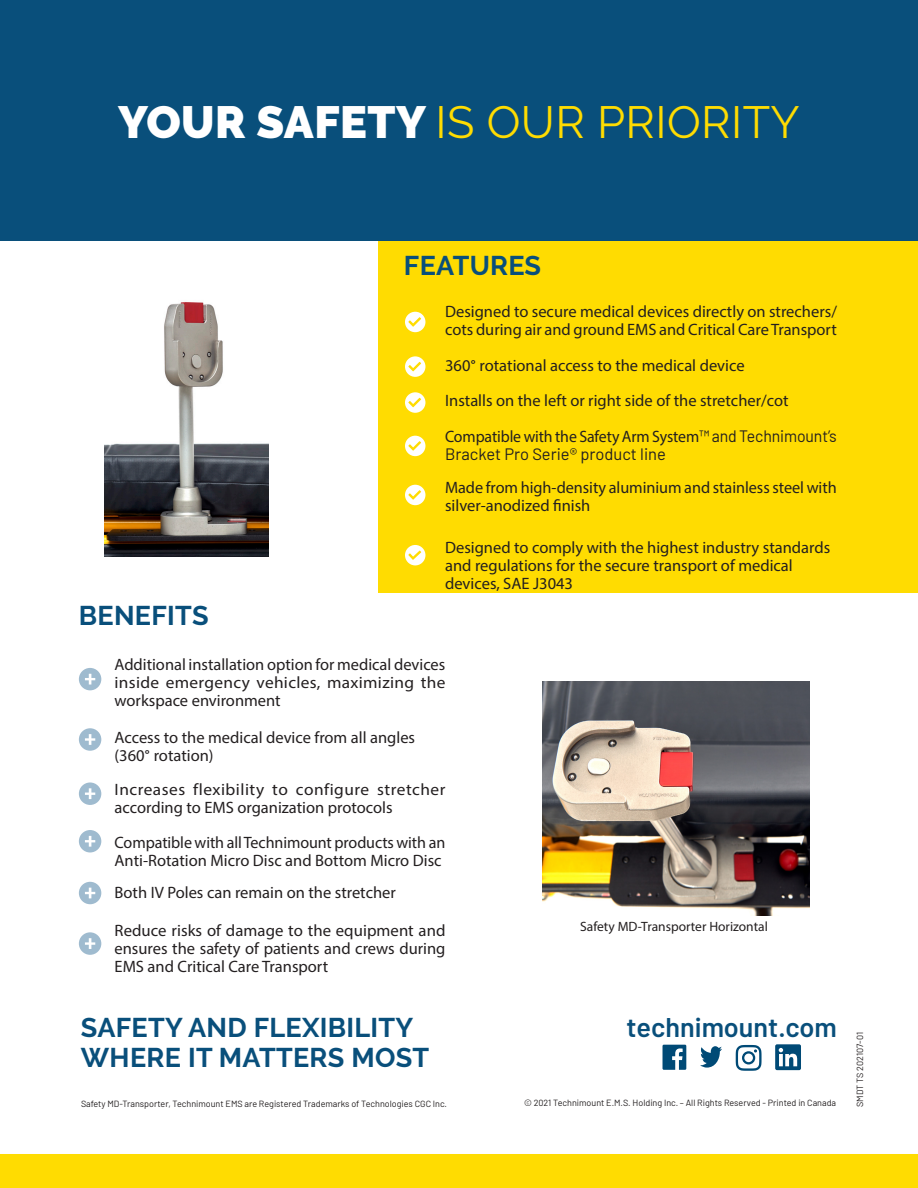
<style>
.page{position:relative;width:918px;height:1188px;background:#fff}
.page>*{position:absolute;margin:0;border:0;box-sizing:border-box;transform-origin:0 0}
.Titre_1{font:45px "Raleway";letter-spacing:.01em;color:#ffdc01}
.Subtitle_blue{font:700 27px/30px "Raleway";letter-spacing:.01em;color:#094f7b}
.Webpage{font:600 27px "Barlow";color:#094f7b}
.Text_bullets{font:16.5px/18px "Myriad Pro";color:#231f20}
.Text_bullets-2{font:16.5px/18px "Barlow";color:#231f20;scale:.96 1}
.Text_bullets-3{font:16.5px/18px "Myriad Pro";letter-spacing:.02em;color:#231f20;scale:1.05 1}
.Text_bullets-4{font:13.5px "Myriad Pro";color:#231f20}
.Texte_Notes_End_docu{font:9px "Barlow";color:#231f20}
.s1{font-weight:900;color:#fff}
.s2{font-family:"Calibri"}
.s3{font-family:"Myriad Pro"}
</style>
<div class="page">
<div style="left:378px;top:240px;width:540px;height:352px;background:#ffdc01"></div>
<div style="left:0;top:0;width:918px;height:240px;background:#094f7b"></div>
<div style="left:0;top:1154px;width:918px;height:34px;background:#ffdc01"></div>
<svg style="left:405px;top:312px;width:20px;height:20px"></svg>
<div style="left:79px;top:932px;width:22px;height:23px;background:#9fbbcf;border-radius:50%"></div>
<svg style="left:85px;top:938px;width:10px;height:11px"></svg>
<svg style="left:663px;top:1045px;width:23px;height:25px"></svg>
<svg style="left:775px;top:1044px;width:26px;height:26px"></svg>
<svg style="left:700px;top:1046px;width:22px;height:22px"></svg>
<svg style="left:736px;top:1045px;width:26px;height:26px"></svg>
<svg style="left:405px;top:356px;width:20px;height:21px"></svg>
<svg style="left:405px;top:392px;width:20px;height:21px"></svg>
<svg style="left:405px;top:436px;width:20px;height:20px"></svg>
<svg style="left:405px;top:545px;width:21px;height:21px"></svg>
<div style="left:79px;top:830px;width:22px;height:22px;background:#9fbbcf;border-radius:50%"></div>
<svg style="left:85px;top:836px;width:10px;height:11px"></svg>
<div style="left:79px;top:782px;width:22px;height:23px;background:#9fbbcf;border-radius:50%"></div>
<svg style="left:85px;top:788px;width:10px;height:11px"></svg>
<div style="left:79px;top:728px;width:22px;height:23px;background:#9fbbcf;border-radius:50%"></div>
<svg style="left:85px;top:734px;width:10px;height:11px"></svg>
<div style="left:79px;top:668px;width:22px;height:22px;background:#9fbbcf;border-radius:50%"></div>
<svg style="left:85px;top:674px;width:10px;height:11px"></svg>
<img style="left:105px;top:302px;width:163px;height:255px">
<svg style="left:405px;top:485px;width:20px;height:20px"></svg>
<div style="left:79px;top:882px;width:22px;height:22px;background:#9fbbcf;border-radius:50%"></div>
<svg style="left:85px;top:888px;width:10px;height:10px"></svg>
<img style="left:542px;top:681px;width:268px;height:234px">
<p class="Titre_1" style="left:118px;top:96px;width:683px"><span class="s1">YOUR SAFETY</span> IS OUR PRIORITY</p>
<p class="Subtitle_blue" style="left:404px;top:250px;width:139px">FEATURES</p>
<p class="Text_bullets" style="left:445px;top:303px;width:393px">Designed to secure medical devices directly on strechers/ cots during air and ground EMS and Critical Care Transport</p>
<p class="Text_bullets" style="left:445px;top:357px;width:301px">360<span class="s2">°</span> rotational access to the medical device</p>
<p class="Text_bullets" style="left:445px;top:391px;width:345px">Installs on the left or right side of the stretcher/cot</p>
<p class="Text_bullets-2" style="left:445px;top:426px;width:410px"><span class="s3">Compatible with the Safety Arm System</span>™ and Technimount’s<br>Bracket Pro Serie® product line</p>
<p class="Text_bullets" style="left:445px;top:478px;width:393px">Made from high-density aluminium and stainless steel with silver-anodized finish</p>
<p class="Subtitle_blue" style="left:79px;top:600px;width:131px">BENEFITS</p>
<p class="Text_bullets" style="left:445px;top:538px;width:387px">Designed to comply with the highest industry standards and regulations for the secure transport of medical devices, SAE J3043</p>
<p class="Text_bullets" style="left:115px;top:656px;width:332px;text-align:justify">Additional installation option for medical devices inside emergency vehicles, maximizing the workspace environment</p>
<p class="Text_bullets" style="left:115px;top:728px;width:302px">Access to the medical device from all angles (360<span class="s2">°</span> rotation)</p>
<p class="Text_bullets-3" style="left:115px;top:780px;width:317px">Increases flexibility to configure stretcher according to EMS organization protocols</p>
<p class="Text_bullets" style="left:115px;top:833px;width:332px">Compatible with all Technimount products with an<br>Anti-Rotation Micro Disc and Bottom Micro Disc</p>
<p class="Text_bullets" style="left:115px;top:883px;width:283px">Both IV Poles can remain on the stretcher</p>
<p class="Text_bullets" style="left:115px;top:921px;width:332px;text-align:justify">Reduce risks of damage to the equipment and ensures the safety of patients and crews during EMS and Critical Care Transport</p>
<p class="Text_bullets-4" style="left:580px;top:919px;width:189px">Safety MD-Transporter Horizontal</p>
<p class="Webpage" style="left:627px;top:1008px;width:212px">technimount.com</p>
<p class="Subtitle_blue" style="left:81px;top:1013px;width:350px">SAFETY AND FLEXIBILITY<br>WHERE IT MATTERS MOST</p>
<p class="Texte_Notes_End_docu" style="left:81px;top:1097px;width:368px">Safety MD-Transporter, Technimount EMS are Registered Trademarks of Technologies CGC Inc.</p>
<p class="Texte_Notes_End_docu" style="left:524px;top:1097px;width:314px">© 2021 Technimount E.M.S. Holding Inc. – All Rights Reserved - Printed in Canada</p>
<p class="Texte_Notes_End_docu" style="left:853px;top:1107px;width:76px;rotate:-90deg">SMDT TS 202107-01</p>
</div>
